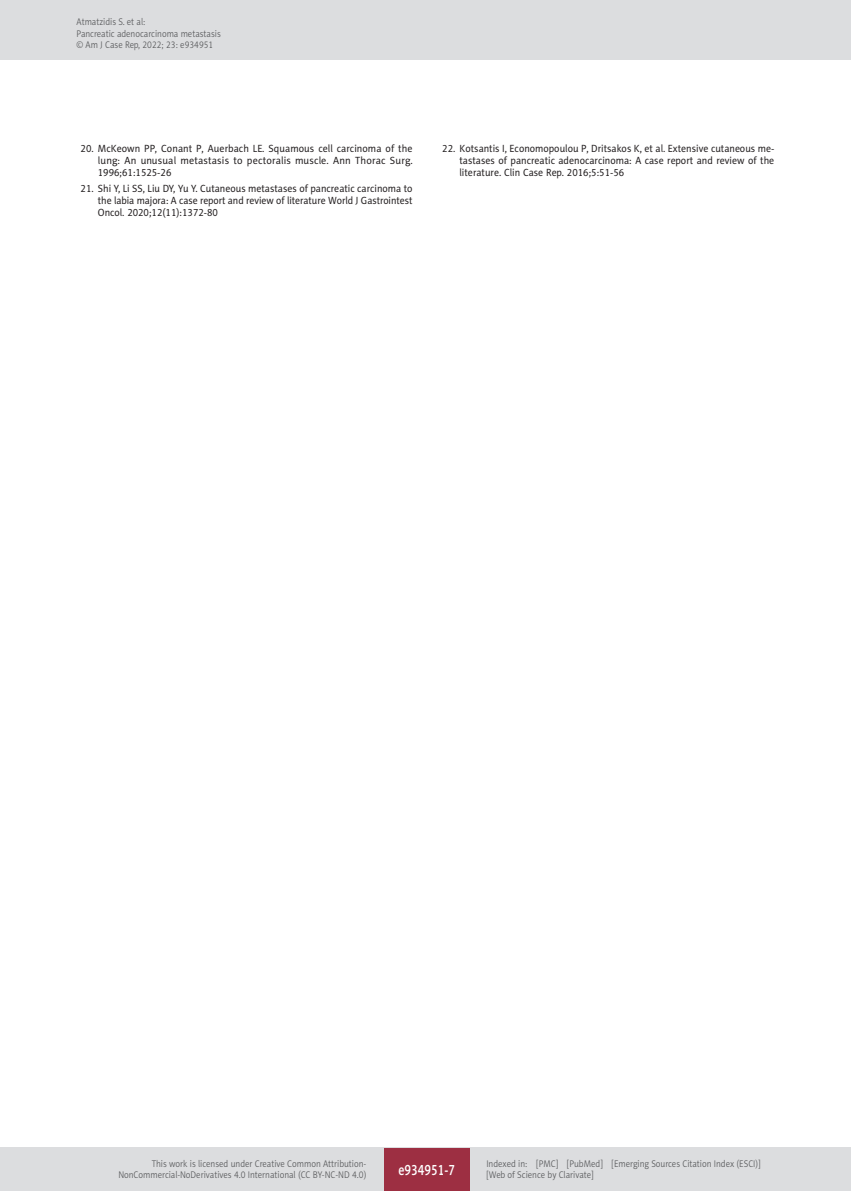
<style>
.page{position:relative;width:851px;height:1191px;background:#fff}
.page>*{position:absolute;margin:0;border:0;box-sizing:border-box;transform-origin:0 0}
.t1{font:15px "Naomi Sans EFN Medium";color:#fff;scale:.8 1}
.AJCR_Referencje_punk{font:10.5px/12px "Naomi Sans EFN";color:#231f20;text-align:justify;scale:.95 1}
.AJCR_Referencje_punk-2{font:10.5px/12px "Naomi Sans EFN";color:#231f20;text-align:justify;scale:.96 1}
.t2{font:9.75px/11.2px "Naomi Sans EFN Light";color:#57585a;scale:.9 1}
</style>
<div class="page">
<div style="left:0;top:0;width:850px;height:60px;background:#dcdddf"></div>
<div style="left:0;top:1148px;width:850px;height:43px;background:#dcdddf"></div>
<div style="left:384px;top:1147px;width:85px;height:43px;background:#9d2f42"></div>
<p class="t2" style="left:77px;top:16px;width:162px">Atmatzidis S. et al:<br>Pancreatic adenocarcinoma metastasis © Am J Case Rep, 2022; 23: e934951</p>
<p class="AJCR_Referencje_punk-2" style="left:98px;top:142px;width:329px;text-indent:-17px">20. McKeown PP, Conant P, Auerbach LE. Squamous cell carcinoma of the lung: An unusual metastasis to pectoralis muscle. Ann Thorac Surg.<br>1996;61:1525-26</p>
<p class="AJCR_Referencje_punk" style="left:98px;top:183px;width:333px;text-indent:-17px">21. Shi Y, Li SS, Liu DY, Yu Y. Cutaneous metastases of pancreatic carcinoma to the labia majora: A case report and review of literature World J Gastrointest Oncol. 2020;12(11):1372-80</p>
<p class="AJCR_Referencje_punk" style="left:459px;top:142px;width:333px;text-indent:-17px">22. Kotsantis I, Economopoulou P, Dritsakos K, et al. Extensive cutaneous me&shy;tastases of pancreatic adenocarcinoma: A case report and review of the literature. Clin Case Rep. 2016;5:51-56</p>
<p class="t2" style="left:118px;top:1158px;width:277px;text-align:right">This work is licensed under Creative Common Attribution-<br>NonCommercial-NoDerivatives 4.0 International (CC BY-NC-ND 4.0)</p>
<h1 class="t1" style="left:398px;top:1160px;width:72px">e934951-7</h1>
<p class="t2" style="left:486px;top:1158px;width:306px">Indexed in: [PMC] [PubMed] [Emerging Sources Citation Index (ESCI)] [Web of Science by Clarivate]</p>
</div>
